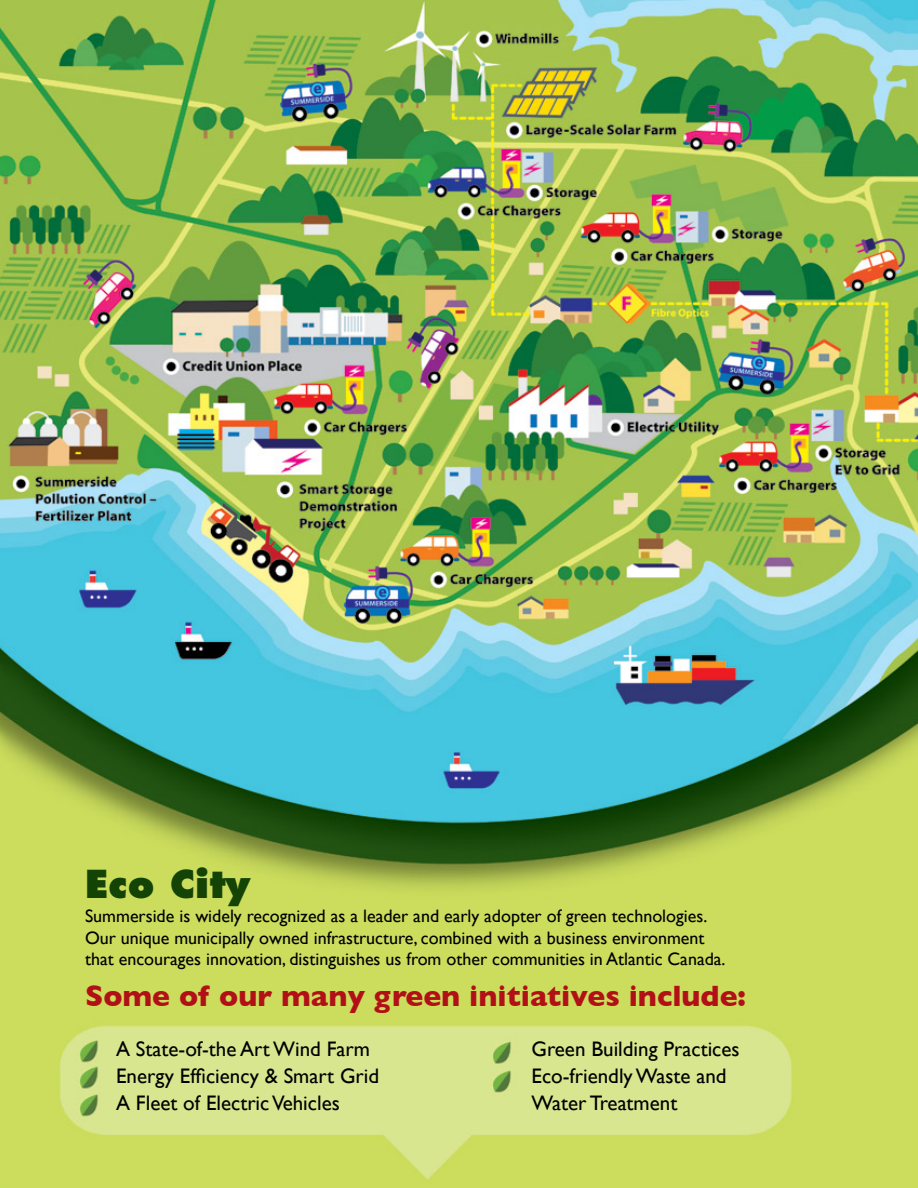
<style>
.page{position:relative;width:918px;height:1188px;background:#fff}
.page>*{position:absolute;margin:0;border:0;box-sizing:border-box;transform-origin:0 0}
.t1{font:800 37.5px "Futura Std";color:#134305}
.t2{font:700 30px "Gill Sans";color:#b11116}
.t3{font:21px/27px "Gill Sans";color:#000}
.t4{font:18px/21.6px "Gill Sans";color:#000}
</style>
<div class="page">
<img style="left:0;top:0;width:918px;height:1188px">
<h1 class="t1" style="left:85px;top:860px;width:167px">Eco City</h1>
<p class="t4" style="left:85px;top:905px;width:642px">Summerside is widely recognized as a leader and early adopter of green technologies.<br>Our unique municipally owned infrastructure, combined with a business environment that encourages innovation, distinguishes us from other communities in Atlantic Canada.</p>
<h2 class="t2" style="left:85px;top:978px;width:663px">Some of our many green initiatives include:</h2>
<p class="t3" style="left:116px;top:1035px;width:265px">A State-of-the Art Wind Farm<br>Energy Efficiency &amp; Smart Grid<br>A Fleet of Electric Vehicles</p>
<p class="t3" style="left:532px;top:1035px;width:210px">Green Building Practices<br>Eco-friendly Waste and<br>Water Treatment</p>
</div>
